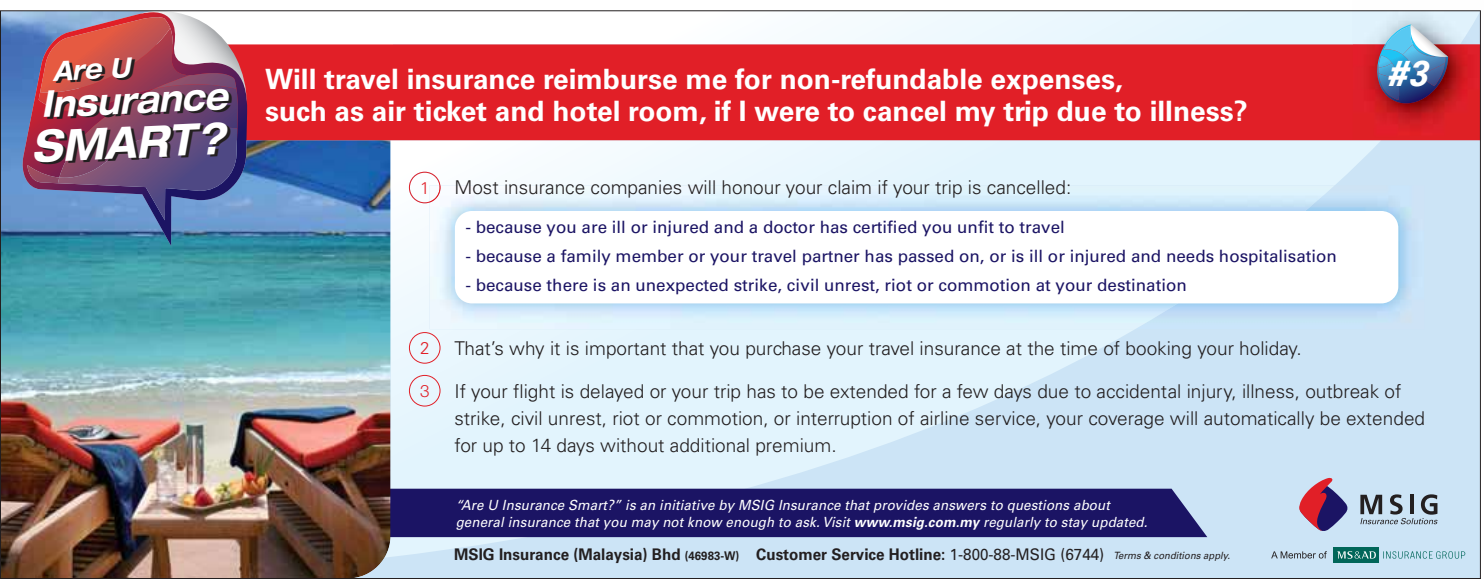
<style>
.page{position:relative;width:1484px;height:579px;background:#fff}
.page>*{position:absolute;margin:0;border:0;box-sizing:border-box;transform-origin:0 0}
.t1{font:italic 700 expanded 43.8px "Helvetica Neue";color:#fff;scale:.84 1}
.t2{font:italic 700 expanded 36.6px "Helvetica Neue";color:#fff;scale:.84 1}
.t3{font:italic 700 36px "Univers";color:#fff;scale:.95 1}
.t4{font:700 28px/32px "Univers";color:#fff}
.t5{font:italic 700 expanded 27.2px "Helvetica Neue";color:#fff;scale:.84 1}
.t6{font:300 19px/27px "Univers";color:#231f20}
.t7{font:17px "Univers";color:#1b1464}
.t8{font:300 17px "Univers";color:#e11f27}
.t9{font:300 17px "Helvetica Neue";color:#e11f27}
.t10{font:700 16px "Univers";color:#231f20;scale:.95 1}
.t11{font:italic 14px/16.8px "Univers";letter-spacing:.01em;color:#fff;scale:.95 1}
.t12{font:italic 10px "Univers";color:#231f20;scale:.95 1}
.s1{font-weight:700}
.s2{font-size:12px}
.s3{font-weight:400}
</style>
<div class="page">
<img style="left:0;top:10px;width:1481px;height:568px">
<h3 class="t5" style="left:52px;top:61px;width:93px;rotate:-3deg">Are U</h3>
<h2 class="t2" style="left:41px;top:91px;width:223px;rotate:-3deg">Insurance</h2>
<h1 class="t1" style="left:31px;top:131px;width:231px;rotate:-3deg">SMART?</h1>
<h3 class="t4" style="left:265px;top:65px;width:984px">Will travel insurance reimburse me for non-refundable expenses,<br>such as air ticket and hotel room, if I were to cancel my trip due to illness?</h3>
<h3 class="t3" style="left:1387px;top:59px;width:44px">#3</h3>
<p class="t8" style="left:420px;top:181px;width:11px">1</p>
<p class="t8" style="left:420px;top:341px;width:11px">2</p>
<p class="t9" style="left:420px;top:384px;width:11px">3</p>
<p class="t6" style="left:454px;top:176px;width:618px">Most insurance companies will honour your claim if your trip is cancelled:</p>
<p class="t7" style="left:465px;top:221px;width:601px">- because you are ill or injured and a doctor has certified you unfit to travel</p>
<p class="t7" style="left:465px;top:250px;width:873px">- because a family member or your travel partner has passed on, or is ill or injured and needs hospitalisation</p>
<p class="t7" style="left:465px;top:279px;width:723px">- because there is an unexpected strike, civil unrest, riot or commotion at your destination</p>
<p class="t6" style="left:454px;top:336px;width:849px">That’s why it is important that you purchase your travel insurance at the time of booking your holiday.</p>
<p class="t6" style="left:454px;top:379px;width:972px">If your flight is delayed or your trip has to be extended for a few days due to accidental injury, illness, outbreak of strike, civil unrest, riot or commotion, or interruption of airline service, your coverage will automatically be extended for up to 14 days without additional premium.</p>
<p class="t11" style="left:456px;top:498px;width:730px">“Are U Insurance Smart?” is an initiative by MSIG Insurance that provides answers to questions about general insurance that you may not know enough to ask. Visit <span class="s1">www.msig.com.my</span> regularly to stay updated.</p>
<p class="t10" style="left:454px;top:547px;width:686px">MSIG Insurance (Malaysia) Bhd <span class="s2">(46983-W)</span> Customer Service Hotline: <span class="s3">1-800-88-MSIG (6744)</span></p>
<p class="t12" style="left:1113px;top:551px;width:124px">Terms &amp; conditions apply.</p>
</div>
